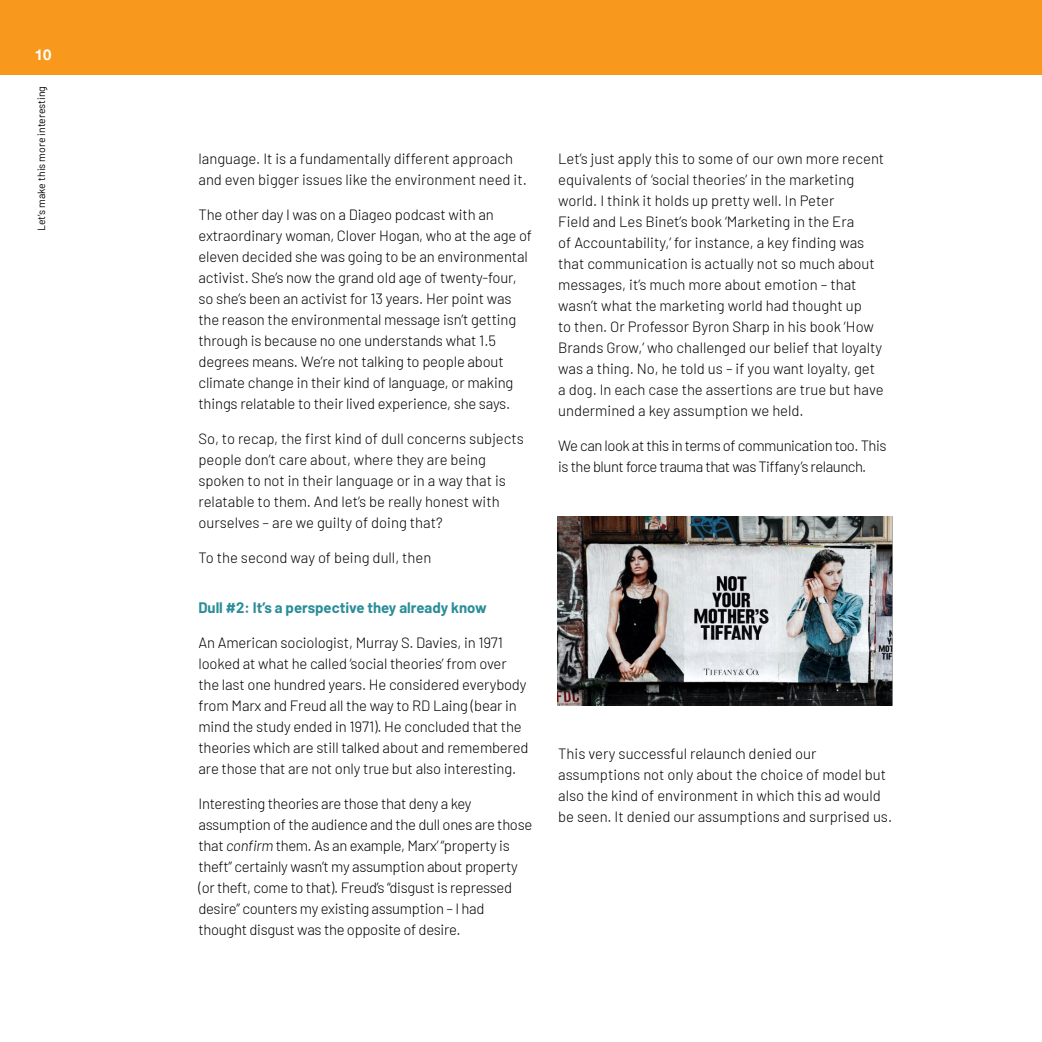
<style>
.page{position:relative;width:1042px;height:1042px;background:#fff}
.page>*{position:absolute;margin:0;border:0;box-sizing:border-box;transform-origin:0 0}
.t1{font:300 14.88px/21px "Barlow";letter-spacing:-.01em;color:#000}
.t2{font:300 14.88px/21px "Barlow";letter-spacing:-.03em;color:#000}
.t3{font:700 14.88px "Barlow";color:#2b8d98}
.t4{font:700 14.88px "Helvetica Neue";color:#fff}
.t5{font:10.5px "Barlow";color:#000}
.s1{font-style:italic}
</style>
<div class="page">
<div style="left:0;top:0;width:1042px;height:74px;background:#f8991d"></div>
<img style="left:557px;top:516px;width:335px;height:190px">
<p class="t4" style="left:35px;top:43px;width:18px">10</p>
<p class="t5" style="left:34px;top:231px;width:146px;rotate:-90deg">Let’s make this more interesting</p>
<p class="t1" style="left:198px;top:147px;width:330px">language. It is a fundamentally different approach and even bigger issues like the environment need it.</p>
<p class="t1" style="left:198px;top:203px;width:335px">The other day I was on a Diageo podcast with an extraordinary woman, Clover Hogan, who at the age of eleven decided she was going to be an environmental activist. She’s now the grand old age of twenty-four, so she’s been an activist for 13 years. Her point was the reason the environmental message isn’t getting through is because no one understands what 1.5 degrees means. We’re not talking to people about climate change in their kind of language, or making things relatable to their lived experience, she says.</p>
<p class="t1" style="left:198px;top:427px;width:327px">So, to recap, the first kind of dull concerns subjects people don’t care about, where they are being spoken to not in their language or in a way that is relatable to them. And let’s be really honest with ourselves – are we guilty of doing that?</p>
<p class="t1" style="left:198px;top:546px;width:234px">To the second way of being dull, then</p>
<p class="t3" style="left:198px;top:596px;width:290px">Dull #2: It’s a perspective they already know</p>
<p class="t1" style="left:198px;top:631px;width:332px">An American sociologist, Murray S. Davies, in 1971 looked at what he called ‘social theories’ from over the last one hundred years. He considered everybody from Marx and Freud all the way to RD Laing (bear in mind the study ended in 1971). He concluded that the theories which are still talked about and remembered are those that are not only true but also interesting.</p>
<p class="t1" style="left:198px;top:792px;width:335px">Interesting theories are those that deny a key assumption of the audience and the dull ones are those that <span class="s1">confirm</span> them. As an example, Marx’ “property is theft” certainly wasn’t my assumption about property (or theft, come to that). Freud’s “disgust is repressed desire” counters my existing assumption – I had thought disgust was the opposite of desire.</p>
<p class="t1" style="left:558px;top:147px;width:328px">Let’s just apply this to some of our own more recent equivalents of ‘social theories’ in the marketing world. I think it holds up pretty well. In Peter<br>Field and Les Binet’s book ‘Marketing in the Era<br>of Accountability,’ for instance, a key finding was that communication is actually not so much about messages, it’s much more about emotion – that wasn’t what the marketing world had thought up<br>to then. Or Professor Byron Sharp in his book ‘How Brands Grow,’ who challenged our belief that loyalty was a thing. No, he told us – if you want loyalty, get a dog. In each case the assertions are true but have undermined a key assumption we held.</p>
<p class="t2" style="left:558px;top:434px;width:330px">We can look at this in terms of communication too. This is the blunt force trauma that was Tiffany’s relaunch.</p>
<p class="t1" style="left:558px;top:742px;width:335px">This very successful relaunch denied our assumptions not only about the choice of model but also the kind of environment in which this ad would be seen. It denied our assumptions and surprised us.</p>
</div>
